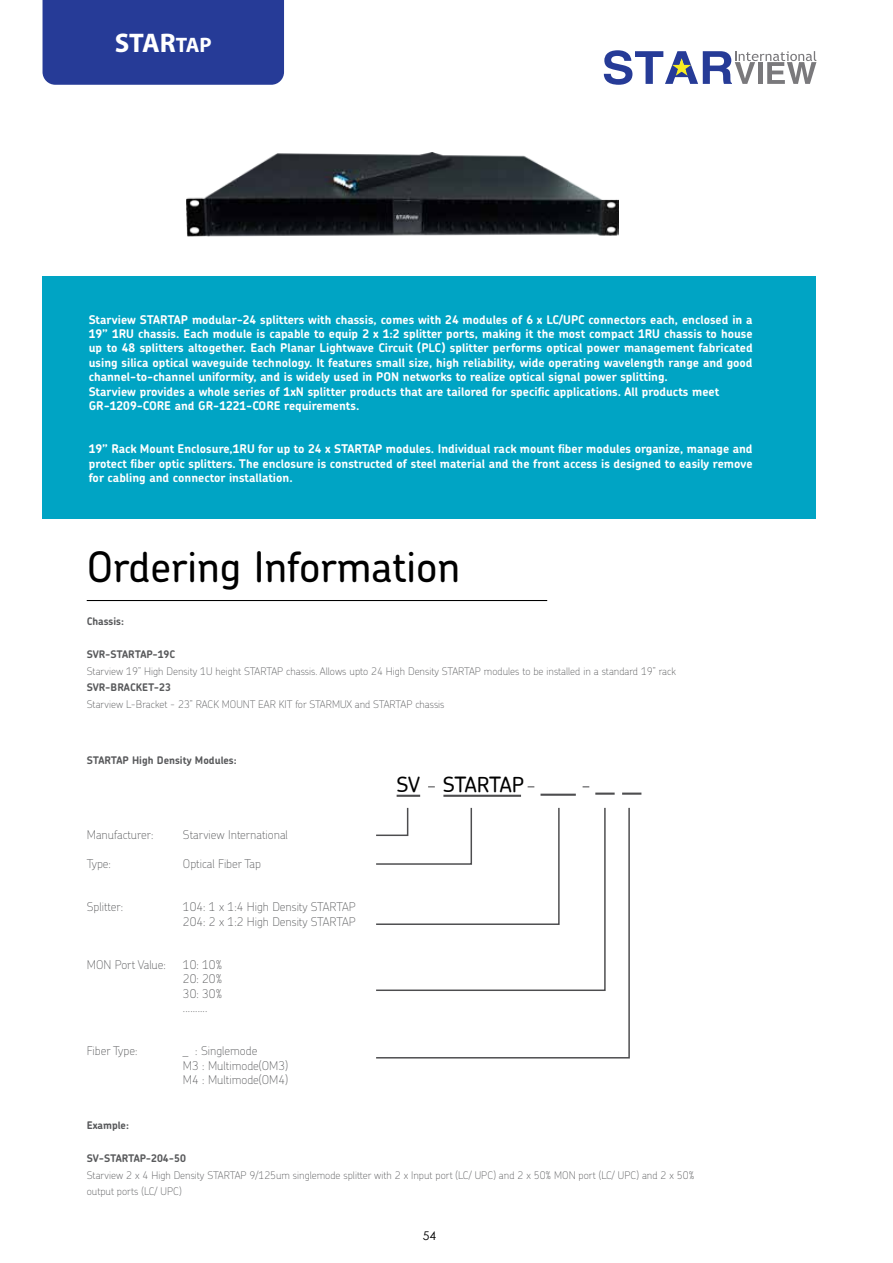
<style>
.page{position:relative;width:893px;height:1263px;background:#fff}
.page>*{position:absolute;margin:0;border:0;box-sizing:border-box;transform-origin:0 0}
.t1{font:500 41.85px "Chevin";color:#000}
.t2{font:700 27px "Myriad Pro";color:#fff}
.t3{font:500 21px "Chevin";letter-spacing:-.03em;color:#000}
.t4{font:700 12px/14.4px "Chevin";color:#fff}
.t5{font:100 12px/14.4px "Chevin";color:#58595b}
.t6{font:12px "Century Gothic";color:#000}
.t7{font:100 10.5px/16.5px "Chevin";color:#58595b}
.t8{font:700 10.5px "Chevin";color:#58595b}
.s1{font-size:21px}
</style>
<div class="page">
<svg style="left:604px;top:50px;width:212px;height:35px"></svg>
<div style="left:43px;top:0;width:241px;height:85px;background:#263b97"></div>
<hr style="left:595px;top:792px;width:20px;height:3px;background:#4d4d4f">
<hr style="left:622px;top:792px;width:19px;height:3px;background:#4d4d4f">
<hr style="left:397px;top:795px;width:23px;height:2px;background:#4d4d4f">
<hr style="left:443px;top:795px;width:78px;height:2px;background:#4d4d4f">
<svg style="left:376px;top:807px;width:254px;height:252px"></svg>
<hr style="left:540px;top:794px;width:36px;height:2px;background:#4d4d4f">
<hr style="left:87px;top:600px;width:460px;height:1px;background:#000">
<div style="left:43px;top:276px;width:773px;height:243px;background:#00a4c4"></div>
<img style="left:187px;top:153px;width:431px;height:83px">
<h2 class="t2" style="left:115px;top:25px;width:99px">STAR<span class="s1">TAP</span></h2>
<p class="t4" style="left:89px;top:312px;width:665px">Starview STARTAP modular-24 splitters with chassis, comes with 24 modules of 6 x LC/UPC connectors each, enclosed in a 19” 1RU chassis. Each module is capable to equip 2 x 1:2 splitter ports, making it the most compact 1RU chassis to house up to 48 splitters altogether. Each Planar Lightwave Circuit (PLC) splitter performs optical power management fabricated using silica optical waveguide technology. It features small size, high reliability, wide operating wavelength range and good channel-to-channel uniformity, and is widely used in PON networks to realize optical signal power splitting.<br>Starview provides a whole series of 1xN splitter products that are tailored for specific applications. All products meet GR-1209-CORE and GR-1221-CORE requirements.</p>
<p class="t4" style="left:89px;top:441px;width:665px;text-align:justify">19” Rack Mount Enclosure,1RU for up to 24 x STARTAP modules. Individual rack mount fiber modules organize, manage and protect fiber optic splitters. The enclosure is constructed of steel material and the front access is designed to easily remove for cabling and connector installation.</p>
<h1 class="t1" style="left:87px;top:540px;width:375px">Ordering Information</h1>
<p class="t8" style="left:87px;top:614px;width:39px">Chassis:</p>
<p class="t8" style="left:87px;top:647px;width:90px">SVR-STARTAP-19C</p>
<p class="t7" style="left:87px;top:662px;width:591px">Starview 19’’ High Density 1U height STARTAP chassis. Allows upto 24 High Density STARTAP modules to be installed in a standard 19” rack</p>
<p class="t8" style="left:87px;top:680px;width:86px">SVR-BRACKET-23</p>
<p class="t7" style="left:87px;top:695px;width:359px">Starview L-Bracket - 23” RACK MOUNT EAR KIT for STARMUX and STARTAP chassis</p>
<p class="t8" style="left:87px;top:753px;width:152px">STARTAP High Density Modules:</p>
<p class="t5" style="left:87px;top:827px;width:68px">Manufacturer:</p>
<p class="t5" style="left:87px;top:856px;width:26px">Type:</p>
<p class="t5" style="left:87px;top:899px;width:38px">Splitter:</p>
<p class="t5" style="left:87px;top:957px;width:81px">MON Port Value:</p>
<p class="t5" style="left:87px;top:1043px;width:52px">Fiber Type:</p>
<p class="t5" style="left:183px;top:827px;width:107px">Starview International</p>
<p class="t5" style="left:183px;top:856px;width:79px">Optical Fiber Tap</p>
<p class="t5" style="left:183px;top:899px;width:174px">104: 1 x 1:4 High Density STARTAP<br>204: 2 x 1:2 High Density STARTAP</p>
<p class="t5" style="left:183px;top:957px;width:41px;text-align:justify">10: 10% 20: 20% 30: 30% ..........</p>
<p class="t5" style="left:183px;top:1043px;width:107px">_ : Singlemode<br>M3 : Multimode(OM3)<br>M4 : Multimode(OM4)</p>
<h3 class="t3" style="left:397px;top:771px;width:129px">SV STARTAP</h3>
<p class="t8" style="left:87px;top:1119px;width:44px">Example:</p>
<p class="t8" style="left:87px;top:1152px;width:101px">SV-STARTAP-204-50</p>
<p class="t7" style="left:87px;top:1167px;width:609px">Starview 2 x 4 High Density STARTAP 9/125um singlemode splitter with 2 x Input port (LC/ UPC) and 2 x 50% MON port (LC/ UPC) and 2 x 50% output ports (LC/ UPC)</p>
<p class="t6" style="left:423px;top:1227px;width:15px">54</p>
</div>
